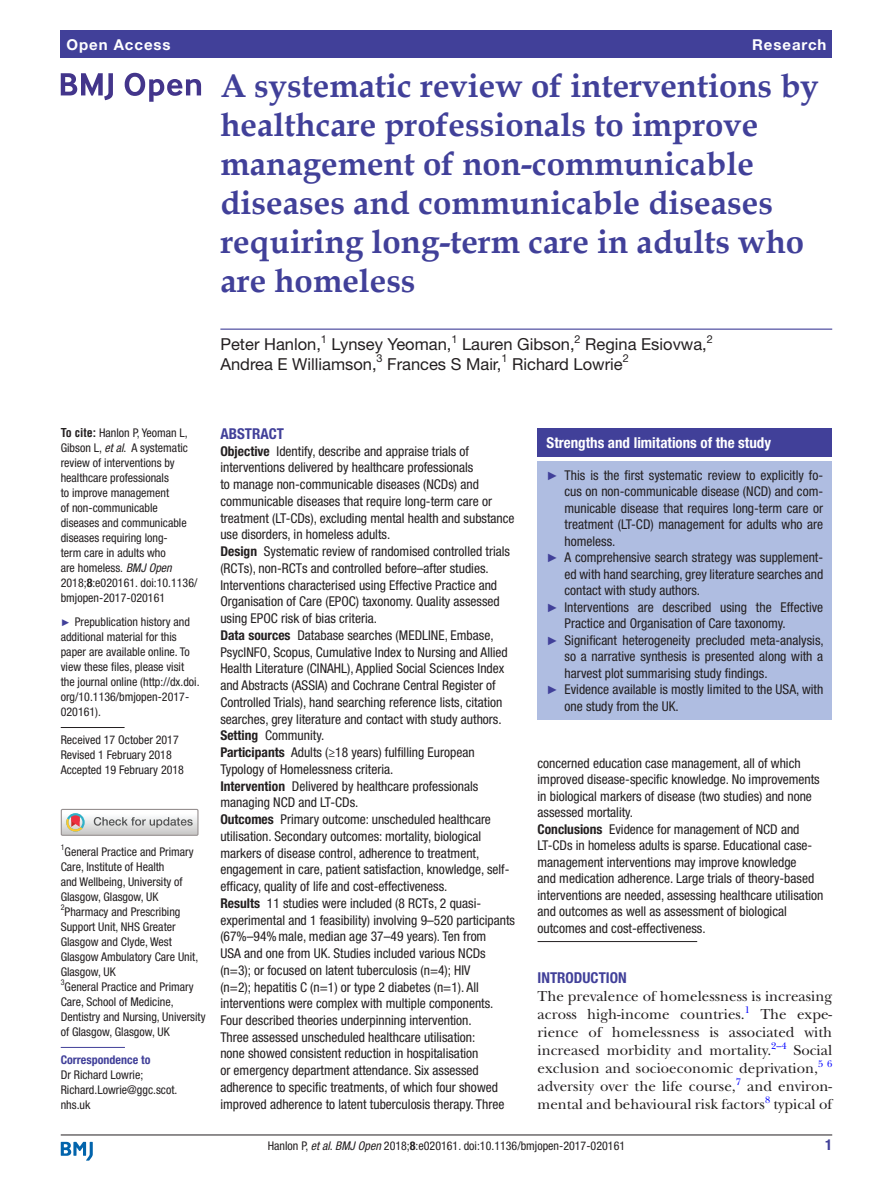
<style>
.page{position:relative;width:893px;height:1191px;background:#fff}
.page>*{position:absolute;margin:0;border:0;box-sizing:border-box;transform-origin:0 0}
.t1{font:700 33px/39px "Book Antiqua";color:#414099}
.t2{font:16.5px "Helvetica Neue LT Std";color:#231f20}
.t3{font:15px/18px "New Baskerville";color:#231f20}
.t4{font:700 condensed 15px "Helvetica Neue LT Std";color:#fff}
.t5{font:700 condensed 15px "Helvetica Neue LT Std";color:#414099}
.t6{font:700 15px "Helvetica Neue LT Std";letter-spacing:.065em;color:#fff}
.t7{font:condensed 13.5px/16.8px "Helvetica Neue LT Std";color:#231f20}
.t8{font:condensed 12px/15px "Helvetica Neue LT Std";color:#231f20}
.t9{font:700 condensed 12px "Helvetica Neue LT Std";color:#414099}
.t10{font:10.95px "Helvetica Neue LT Std";color:#231f20}
.t11{font:9.9px "New Baskerville";color:#00f}
.t12{font:condensed 7.95px "Helvetica Neue LT Std";color:#231f20}
.s1{font-family:"Helvetica LT Std";font-weight:700}
.s2{font-style:italic}
.s3{font-weight:700}
.s4{font-family:"Arial";font-stretch:normal;font-size:9.75px;color:#414099}
.s5{font-family:"Arial";font-stretch:normal;font-size:12px;color:#414099}
</style>
<div class="page">
<hr style="left:61px;top:1134px;width:771px;height:1px;background:#231f20">
<svg style="left:61px;top:1141px;width:32px;height:19px"></svg>
<div style="left:61px;top:31px;width:771px;height:27px;background:#414099"></div>
<hr style="left:220px;top:328px;width:612px;height:2px;background:#414099">
<hr style="left:61px;top:727px;width:64px;height:1px;background:#231f20">
<hr style="left:61px;top:1047px;width:64px;height:1px;background:#414099">
<svg style="left:61px;top:73px;width:52px;height:27px"></svg>
<svg style="left:125px;top:73px;width:76px;height:29px"></svg>
<div style="left:61px;top:809px;width:138px;height:27px;border:1px solid #969090"></div>
<svg style="left:61px;top:809px;width:137px;height:26px"></svg>
<hr style="left:538px;top:941px;width:159px;height:1px;background:#231f20">
<div style="left:538px;top:428px;width:294px;height:29px;background:#414099"></div>
<div style="left:538px;top:461px;width:294px;height:258px;background:#afbde1"></div>
<p class="t6" style="left:66px;top:35px;width:106px">Open Access</p>
<p class="t6" style="left:752px;top:35px;width:76px">Research</p>
<h1 class="t1" style="left:220px;top:66px;width:600px">A systematic review of interventions by healthcare professionals to improve management of non-communicable diseases and communicable diseases requiring long-term care in adults who are homeless</h1>
<p class="t2" style="left:220px;top:335px;width:102px">Peter Hanlon,</p>
<p class="t10" style="left:321px;top:332px;width:8px">1</p>
<p class="t2" style="left:332px;top:335px;width:121px">Lynsey Yeoman,</p>
<p class="t10" style="left:451px;top:332px;width:8px">1</p>
<p class="t2" style="left:462px;top:335px;width:114px">Lauren Gibson,</p>
<p class="t10" style="left:575px;top:332px;width:8px">2</p>
<p class="t2" style="left:585px;top:335px;width:123px">Regina Esiovwa,</p>
<p class="t10" style="left:707px;top:332px;width:8px">2</p>
<p class="t2" style="left:220px;top:354px;width:158px">Andrea E Williamson,</p>
<p class="t10" style="left:377px;top:352px;width:8px">3</p>
<p class="t2" style="left:387px;top:354px;width:116px">Frances S Mair,</p>
<p class="t10" style="left:502px;top:352px;width:8px">1</p>
<p class="t2" style="left:512px;top:354px;width:112px">Richard Lowrie</p>
<p class="t10" style="left:623px;top:352px;width:8px">2</p>
<p class="t8" style="left:61px;top:425px;width:138px"><span class="s1">To cite:</span> Hanlon P, Yeoman L,<br>Gibson L, <span class="s2">et al</span>. A systematic review of interventions by healthcare professionals<br>to improve management<br>of non-communicable diseases and communicable diseases requiring long-<br>term care in adults who<br>are homeless. <span class="s2">BMJ Open<br></span>2018;<span class="s3">8</span>:e020161. doi:10.1136/ bmjopen-2017-020161</p>
<p class="t8" style="left:61px;top:614px;width:140px"><span class="s4">►</span> Prepublication history and additional material for this paper are available online. To view these files, please visit the journal online (http://dx.doi. org/10.1136/bmjopen-2017-<br>020161).</p>
<p class="t8" style="left:61px;top:732px;width:125px">Received 17 October 2017<br>Revised 1 February 2018<br>Accepted 19 February 2018</p>
<p class="t12" style="left:61px;top:843px;width:5px">1</p>
<p class="t8" style="left:61px;top:844px;width:135px;text-indent:4px">General Practice and Primary<br>Care, Institute of Health<br>and Wellbeing, University of<br>Glasgow, Glasgow, UK</p>
<p class="t12" style="left:61px;top:903px;width:5px">2</p>
<p class="t8" style="left:61px;top:904px;width:139px;text-indent:4px">Pharmacy and Prescribing<br>Support Unit, NHS Greater<br>Glasgow and Clyde, West<br>Glasgow Ambulatory Care Unit,<br>Glasgow, UK</p>
<p class="t12" style="left:61px;top:978px;width:5px">3</p>
<p class="t8" style="left:61px;top:979px;width:146px;text-indent:4px">General Practice and Primary<br>Care, School of Medicine,<br>Dentistry and Nursing, University of Glasgow, Glasgow, UK</p>
<p class="t9" style="left:61px;top:1052px;width:91px">Correspondence to</p>
<p class="t8" style="left:61px;top:1067px;width:118px">Dr Richard Lowrie;<br>Richard.Lowrie@ggc.scot. nhs.uk</p>
<p class="t5" style="left:220px;top:424px;width:65px">Abstract</p>
<p class="t7" style="left:220px;top:442px;width:296px"><span class="s3">Objective</span> Identify, describe and appraise trials of interventions delivered by healthcare professionals<br>to manage non-communicable diseases (NCDs) and communicable diseases that require long-term care or treatment (LT-CDs), excluding mental health and substance use disorders, in homeless adults.<br><span class="s3">Design</span> Systematic review of randomised controlled trials (RCTs), non-RCTs and controlled before–after studies.<br>Interventions characterised using Effective Practice and Organisation of Care (EPOC) taxonomy. Quality assessed using EPOC risk of bias criteria.<br><span class="s3">Data sources</span> Database searches (MEDLINE, Embase, PsycINFO, Scopus, Cumulative Index to Nursing and Allied Health Literature (CINAHL), Applied Social Sciences Index and Abstracts (ASSIA) and Cochrane Central Register of Controlled Trials), hand searching reference lists, citation searches, grey literature and contact with study authors.<br><span class="s3">Setting</span> Community.<br><span class="s3">Participants</span> Adults (≥18 years) fulfilling European Typology of Homelessness criteria.<br><span class="s3">Intervention</span> Delivered by healthcare professionals managing NCD and LT-CDs.<br><span class="s3">Outcomes</span> Primary outcome: unscheduled healthcare utilisation. Secondary outcomes: mortality, biological markers of disease control, adherence to treatment, engagement in care, patient satisfaction, knowledge, self&shy;efficacy, quality of life and cost-effectiveness.<br><span class="s3">Results</span> 11 studies were included (8 RCTs, 2 quasi&shy;experimental and 1 feasibility) involving 9–520 participants (67%–94%male, median age 37–49 years). Ten from<br>USA and one from UK. Studies included various NCDs (n=3); or focused on latent tuberculosis (n=4); HIV<br>(n=2); hepatitis C (n=1) or type 2 diabetes (n=1). All interventions were complex with multiple components.<br>Four described theories underpinning intervention.<br>Three assessed unscheduled healthcare utilisation:<br>none showed consistent reduction in hospitalisation<br>or emergency department attendance. Six assessed adherence to specific treatments, of which four showed improved adherence to latent tuberculosis therapy. Three</p>
<p class="t4" style="left:547px;top:433px;width:226px">Strengths and limitations of the study</p>
<p class="t7" style="left:547px;top:466px;width:278px"><span class="s5">►</span> This is the first systematic review to explicitly fo-</p>
<p class="t7" style="left:565px;top:483px;width:260px">cus on non-communicable disease (NCD) and com-</p>
<p class="t7" style="left:565px;top:499px;width:260px">municable disease that requires long-term care or</p>
<p class="t7" style="left:565px;top:516px;width:260px">treatment (LT-CD) management for adults who are</p>
<p class="t7" style="left:565px;top:532px;width:52px">homeless.</p>
<p class="t7" style="left:547px;top:549px;width:278px"><span class="s5">►</span> A comprehensive search strategy was supplement-</p>
<p class="t7" style="left:565px;top:565px;width:260px">ed with hand searching, grey literature searches and</p>
<p class="t7" style="left:565px;top:582px;width:137px">contact with study authors.</p>
<p class="t7" style="left:547px;top:598px;width:278px"><span class="s5">►</span> Interventions are described using the Effective</p>
<p class="t7" style="left:565px;top:615px;width:223px">Practice and Organisation of Care taxonomy.</p>
<p class="t7" style="left:547px;top:631px;width:279px"><span class="s5">►</span> Significant heterogeneity precluded meta-analysis,</p>
<p class="t7" style="left:565px;top:648px;width:260px">so a narrative synthesis is presented along with a</p>
<p class="t7" style="left:565px;top:664px;width:204px">harvest plot summarising study findings.</p>
<p class="t7" style="left:547px;top:681px;width:278px"><span class="s5">►</span> Evidence available is mostly limited to the USA, with</p>
<p class="t7" style="left:565px;top:697px;width:116px">one study from the UK.</p>
<p class="t7" style="left:538px;top:754px;width:287px">concerned education case management, all of which improved disease-specific knowledge. No improvements in biological markers of disease (two studies) and none assessed mortality.<br><span class="s3">Conclusions</span> Evidence for management of NCD and LT-CDs in homeless adults is sparse. Educational case&shy;management interventions may improve knowledge<br>and medication adherence. Large trials of theory-based interventions are needed, assessing healthcare utilisation and outcomes as well as assessment of biological outcomes and cost-effectiveness.</p>
<p class="t5" style="left:538px;top:969px;width:91px">Introduction</p>
<p class="t3" style="left:538px;top:987px;width:296px">The prevalence of homelessness is increasing across high-income countries.<sup>1</sup></p>
<p class="t3" style="left:538px;top:1005px;width:296px;text-align:justify;text-indent:223px">The expe&shy;rience of homelessness is associated with increased morbidity and mortality.</p>
<p class="t11" style="left:771px;top:1039px;width:17px">2–4</p>
<p class="t3" style="left:538px;top:1041px;width:296px;text-indent:256px">Social exclusion and socioeconomic deprivation,</p>
<p class="t11" style="left:818px;top:1057px;width:16px">5 6</p>
<p class="t11" style="left:736px;top:1075px;width:7px">7</p>
<p class="t3" style="left:538px;top:1077px;width:296px;text-indent:210px">and environ&shy;mental and behavioural risk factors</p>
<p class="t3" style="left:538px;top:1077px;width:200px">adversity over the life course,</p>
<p class="t11" style="left:765px;top:1093px;width:7px">8</p>
<p class="t3" style="left:773px;top:1095px;width:60px">typical of</p>
<p class="t8" style="left:268px;top:1137px;width:359px">Hanlon P, <span class="s2">et al</span>. <span class="s2">BMJ Open</span> 2018;<span class="s3">8</span>:e020161. doi:10.1136/bmjopen-2017-020161</p>
<p class="t5" style="left:825px;top:1135px;width:9px">1</p>
</div>
